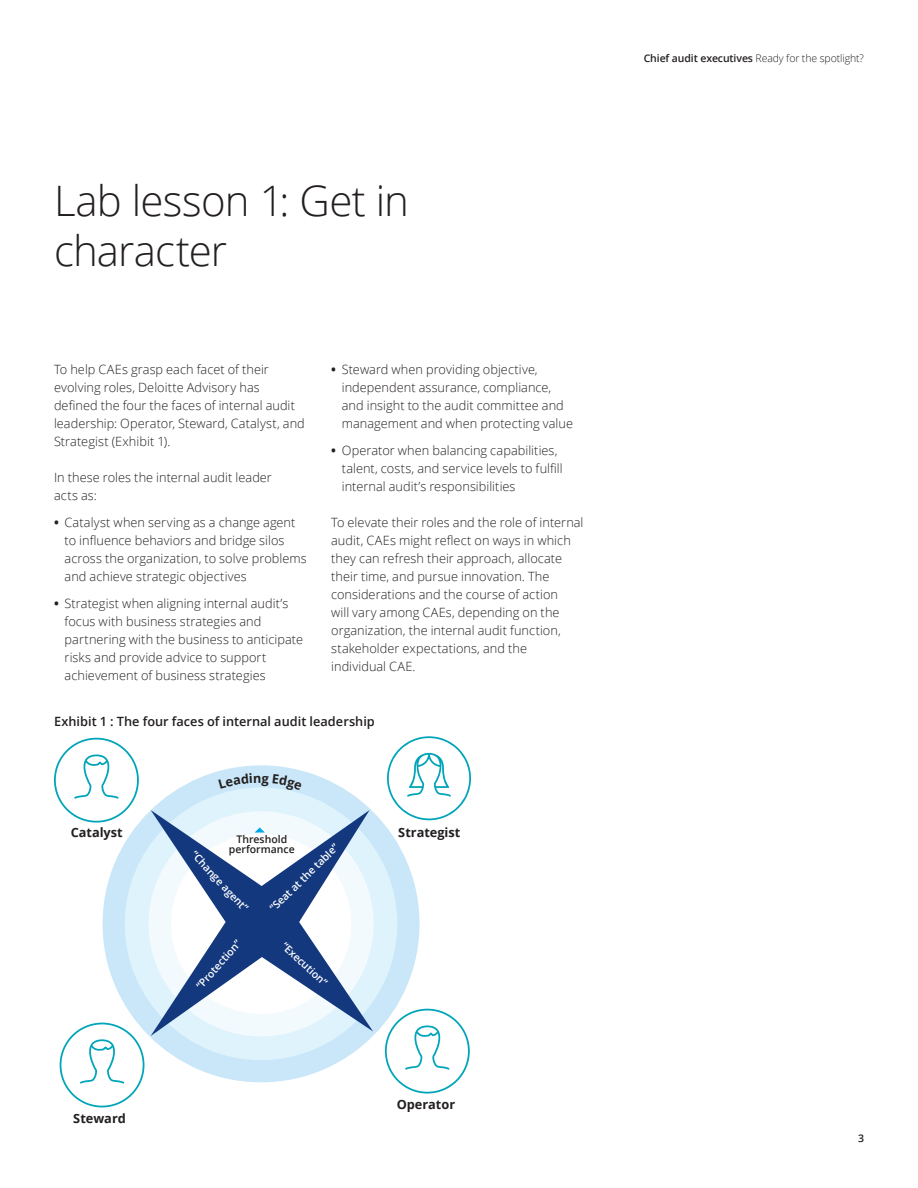
<style>
.page{position:relative;width:918px;height:1188px;background:#fff}
.page>*{position:absolute;margin:0;border:0;box-sizing:border-box;transform-origin:0 0}
.Story_heading_light{font:300 42px/50.4px "Open Sans";letter-spacing:-.02em;color:#231f20}
.Body_copy__8_5_12pt{font:300 12.75px/18px "Open Sans";letter-spacing:.005em;color:#231f20}
.Body_copy__8_5_12pt-2{font:600 12.75px "Open Sans";letter-spacing:.005em;color:#231f20}
.t1{font:700 12.75px "Open Sans";color:#231f20}
.t2{font:600 10.5px "Open Sans";color:#fff}
.t3{font:300 10.5px "Open Sans";letter-spacing:-.01em;color:#231f20}
.t4{font:600 10.5px "Open Sans";color:#231f20}
.s1{font-weight:700}
.s2{font-weight:600}
</style>
<div class="page">
<div style="left:103px;top:765px;width:317px;height:317px;background:#c9e7f8;border-radius:50%"></div>
<div style="left:125px;top:788px;width:272px;height:272px;background:#dff3fd;border-radius:50%"></div>
<svg style="left:387px;top:736px;width:84px;height:84px"></svg>
<svg style="left:385px;top:1009px;width:85px;height:85px"></svg>
<svg style="left:60px;top:1023px;width:84px;height:84px"></svg>
<svg style="left:54px;top:738px;width:85px;height:85px"></svg>
<svg style="left:151px;top:810px;width:222px;height:226px"></svg>
<svg style="left:233px;top:788px;width:56px;height:3px"></svg>
<p class="Story_heading_light" style="left:54px;top:174px;width:357px">Lab lesson 1: Get in character</p>
<p class="Body_copy__8_5_12pt" style="left:54px;top:360px;width:252px">To help CAEs grasp each facet of their evolving roles, Deloitte Advisory has defined the four the faces of internal audit leadership: Operator, Steward, Catalyst, and Strategist (Exhibit 1).</p>
<p class="Body_copy__8_5_12pt" style="left:54px;top:468px;width:219px">In these roles the internal audit leader acts as:</p>
<p class="Body_copy__8_5_12pt" style="left:65px;top:513px;width:244px;text-indent:-11px"><span class="s1">•</span> Catalyst when serving as a change agent to influence behaviors and bridge silos across the organization, to solve problems and achieve strategic objectives</p>
<p class="Body_copy__8_5_12pt" style="left:65px;top:594px;width:240px;text-indent:-11px"><span class="s1">•</span> Strategist when aligning internal audit’s focus with business strategies and partnering with the business to anticipate risks and provide advice to support achievement of business strategies</p>
<p class="Body_copy__8_5_12pt" style="left:342px;top:360px;width:233px;text-indent:-11px"><span class="s1">•</span> Steward when providing objective, independent assurance, compliance, and insight to the audit committee and management and when protecting value</p>
<p class="Body_copy__8_5_12pt" style="left:342px;top:441px;width:222px;text-indent:-11px"><span class="s1">•</span> Operator when balancing capabilities, talent, costs, and service levels to fulfill internal audit’s responsibilities</p>
<p class="Body_copy__8_5_12pt" style="left:331px;top:513px;width:254px">To elevate their roles and the role of internal audit, CAEs might reflect on ways in which they can refresh their approach, allocate their time, and pursue innovation. The considerations and the course of action<br>will vary among CAEs, depending on the organization, the internal audit function, stakeholder expectations, and the individual CAE.</p>
<p class="Body_copy__8_5_12pt-2" style="left:54px;top:712px;width:322px">Exhibit 1 : The four faces of internal audit leadership</p>
<p class="t1" style="left:71px;top:824px;width:54px">Catalyst</p>
<p class="t4" style="left:236px;top:831px;width:52px">Threshold</p>
<p class="t2" style="left:199px;top:848px;width:79px;rotate:47deg">“Change agent”</p>
<p class="t2" style="left:266px;top:904px;width:93px;rotate:-44deg">“Seat at the table”</p>
<p class="t2" style="left:288px;top:939px;width:60px;rotate:43deg">“Execution”</p>
<p class="t4" style="left:229px;top:842px;width:67px">performance</p>
<p class="t2" style="left:193px;top:982px;width:63px;rotate:-48deg">“Protection”</p>
<p class="t1" style="left:398px;top:823px;width:64px">Strategist</p>
<p class="t1" style="left:73px;top:1110px;width:54px">Steward</p>
<p class="t1" style="left:397px;top:1096px;width:60px">Operator</p>
<p class="t3" style="left:644px;top:51px;width:222px"><span class="s2">Chief audit executives</span> Ready for the spotlight?</p>
<p class="t4" style="left:858px;top:1131px;width:7px">3</p>
</div>
